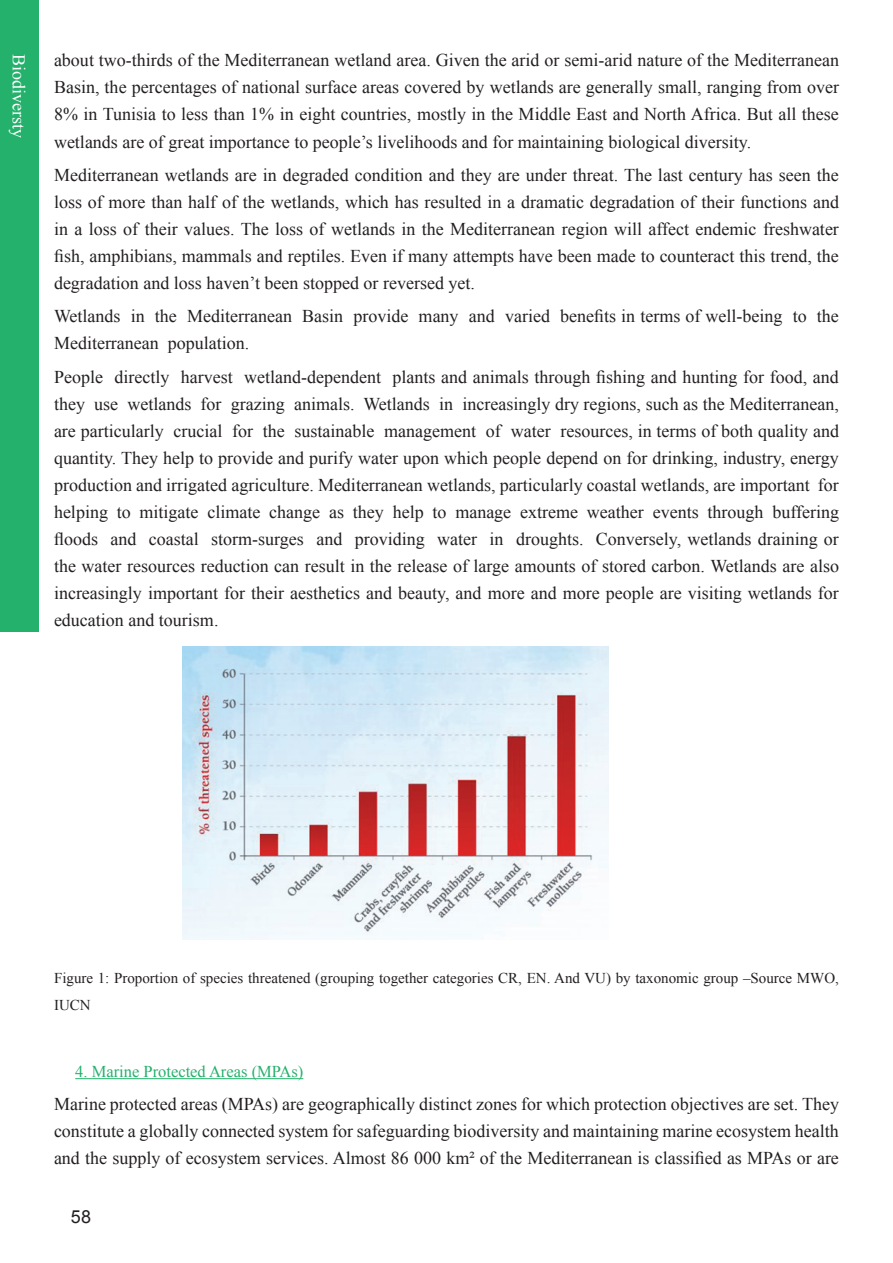
<style>
.page{position:relative;width:893px;height:1263px;background:#fff}
.page>*{position:absolute;margin:0;border:0;box-sizing:border-box;transform-origin:0 0}
.t1{font:18px/27px "Times New Roman";color:#231f20;text-align:justify}
.t2{font:18px "Times New Roman";color:#fff}
.t3{font:18px "Arial";color:#231f20}
.t4{font:16.5px "Times New Roman";color:#23b16b}
.t5{font:15px/27px "Times New Roman";color:#231f20}
</style>
<div class="page">
<div style="left:0;top:0;width:38px;height:632px;background:#23b16b"></div>
<hr style="left:75px;top:1078px;width:228px;height:1px;background:#23b16b">
<img style="left:183px;top:646px;width:425px;height:294px">
<p class="t2" style="left:32px;top:54px;width:86px;rotate:90deg">Biodiversty</p>
<p class="t1" style="left:54px;top:46px;width:786px">about two-thirds of the Mediterranean wetland area. Given the arid or semi-arid nature of the Mediterranean Basin, the percentages of national surface areas covered by wetlands are generally small, ranging from over 8% in Tunisia to less than 1% in eight countries, mostly in the Middle East and North Africa. But all these wetlands are of great importance to people’s livelihoods and for maintaining biological diversity.</p>
<p class="t1" style="left:54px;top:161px;width:786px">Mediterranean wetlands are in degraded condition and they are under threat. The last century has seen the loss of more than half of the wetlands, which has resulted in a dramatic degradation of their functions and in a loss of their values. The loss of wetlands in the Mediterranean region will affect endemic freshwater fish, amphibians, mammals and reptiles. Even if many attempts have been made to counteract this trend, the degradation and loss haven’t been stopped or reversed yet.</p>
<p class="t1" style="left:54px;top:302px;width:786px">Wetlands in the Mediterranean Basin provide many and varied benefits in terms of well-being to the<br>Mediterranean population.</p>
<p class="t1" style="left:54px;top:363px;width:786px">People directly harvest wetland-dependent plants and animals through fishing and hunting for food, and they use wetlands for grazing animals. Wetlands in increasingly dry regions, such as the Mediterranean, are particularly crucial for the sustainable management of water resources, in terms of both quality and quantity. They help to provide and purify water upon which people depend on for drinking, industry, energy production and irrigated agriculture. Mediterranean wetlands, particularly coastal wetlands, are important for helping to mitigate climate change as they help to manage extreme weather events through buffering floods and coastal storm-surges and providing water in droughts. Conversely, wetlands draining or the water resources reduction can result in the release of large amounts of stored carbon. Wetlands are also increasingly important for their aesthetics and beauty, and more and more people are visiting wetlands for education and tourism.</p>
<p class="t5" style="left:54px;top:964px;width:786px">Figure 1: Proportion of species threatened (grouping together categories CR, EN. And VU) by taxonomic group –Source MWO,<br>IUCN</p>
<p class="t4" style="left:75px;top:1060px;width:230px">4. Marine Protected Areas (MPAs)</p>
<p class="t1" style="left:54px;top:1090px;width:786px">Marine protected areas (MPAs) are geographically distinct zones for which protection objectives are set. They constitute a globally connected system for safeguarding biodiversity and maintaining marine ecosystem health and the supply of ecosystem services. Almost 86 000 km² of the Mediterranean is classified as MPAs or are</p>
<p class="t3" style="left:71px;top:1204px;width:22px">58</p>
</div>
